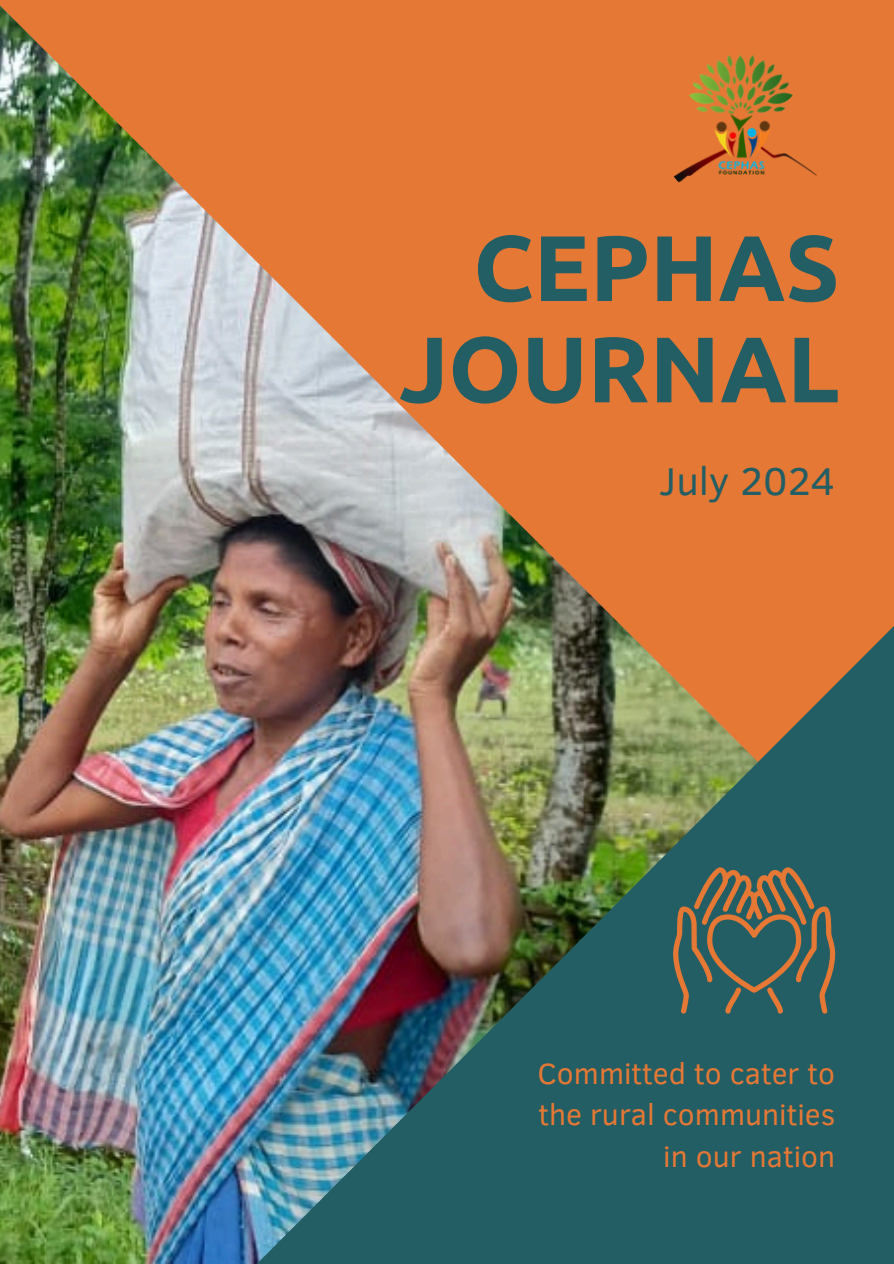
<style>
.page{position:relative;width:894px;height:1264px;background:#fff}
.page>*{position:absolute;margin:0;border:0;box-sizing:border-box;transform-origin:0 0}
.t1{font:700 93px/101.2px "Ubuntu";color:#225e64;text-align:right}
.t2{font:39.75px "Clear Sans";color:#225e64}
.t3{font:30px/41.7px "Clear Sans";color:#e67835;text-align:right}
</style>
<div class="page">
<img style="left:0;top:1029px;width:226px;height:234px">
<img style="left:0;top:0;width:893px;height:1029px">
<img style="left:226px;top:511px;width:667px;height:752px">
<img style="left:653px;top:26px;width:186px;height:186px;border-radius:50%">
<svg style="left:673px;top:867px;width:161px;height:146px;background:#546457"></svg>
<h1 class="t1" style="left:399px;top:216px;width:442px">CEPHAS<br>JOURNAL</h1>
<h2 class="t2" style="left:659px;top:452px;width:177px">July 2024</h2>
<p class="t3" style="left:537px;top:1050px;width:299px">Committed to cater to the rural communities in our nation</p>
</div>
